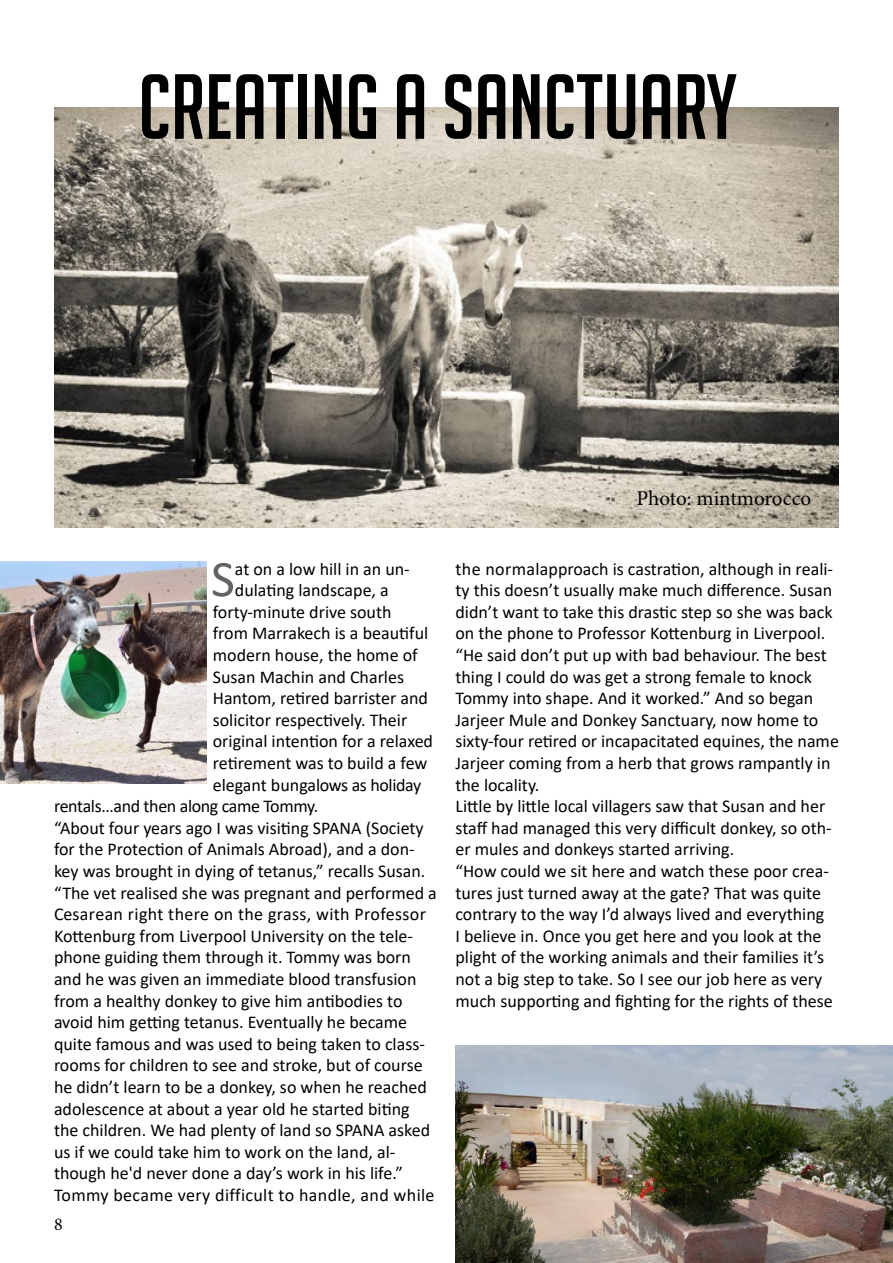
<style>
.page{position:relative;width:893px;height:1263px;background:#fff}
.page>*{position:absolute;margin:0;border:0;box-sizing:border-box;transform-origin:0 0}
.t1{font:90px "Big Noodle Titling";color:#000}
.t2{font:52.05px "Calibri";color:#636265}
.t3{font:21px "Minion Pro";letter-spacing:-.005em;color:#000}
.t4{font:18px/21.6px "Calibri";color:#000}
.t5{font:18px "Calibri";letter-spacing:.02em;color:#000}
.t6{font:18px "Calibri";letter-spacing:-.02em;color:#000}
.t7{font:18px "Minion Pro";color:#000}
</style>
<div class="page">
<img style="left:54px;top:108px;width:785px;height:420px">
<img style="left:0;top:561px;width:206px;height:222px">
<img style="left:455px;top:1045px;width:438px;height:218px">
<h1 class="t1" style="left:138px;top:58px;width:600px">CREATING A SANCTUARY</h1>
<p class="t3" style="left:637px;top:484px;width:176px">Photo: mintmorocco</p>
<h2 class="t2" style="left:211px;top:543px;width:25px">S</h2>
<p class="t4" style="left:235px;top:557px;width:176px">at on a low hill in an un-</p>
<p class="t4" style="left:235px;top:579px;width:155px">dulating landscape, a</p>
<p class="t4" style="left:213px;top:601px;width:180px">forty-minute drive south</p>
<p class="t4" style="left:213px;top:622px;width:217px">from Marrakech is a beautiful</p>
<p class="t4" style="left:213px;top:644px;width:206px">modern house, the home of</p>
<p class="t4" style="left:213px;top:665px;width:193px">Susan Machin and Charles</p>
<p class="t4" style="left:213px;top:687px;width:217px">Hantom, retired barrister and</p>
<p class="t4" style="left:213px;top:709px;width:196px">solicitor respectively. Their</p>
<p class="t4" style="left:213px;top:730px;width:222px">original intention for a relaxed</p>
<p class="t4" style="left:213px;top:752px;width:216px">retirement was to build a few</p>
<p class="t6" style="left:213px;top:772px;width:210px">elegant bungalows as holiday</p>
<p class="t6" style="left:54px;top:794px;width:266px">rentals…and then along came Tommy.</p>
<p class="t4" style="left:54px;top:817px;width:371px">“About four years ago I was visiting SPANA (Society</p>
<p class="t4" style="left:54px;top:838px;width:362px">for the Protection of Animals Abroad), and a don-</p>
<p class="t4" style="left:54px;top:860px;width:373px">key was brought in dying of tetanus,” recalls Susan.</p>
<p class="t4" style="left:54px;top:881px;width:384px">“The vet realised she was pregnant and performed a</p>
<p class="t5" style="left:54px;top:902px;width:374px">Cesarean right there on the grass, with Professor</p>
<p class="t4" style="left:54px;top:925px;width:360px">Kottenburg from Liverpool University on the tele-</p>
<p class="t4" style="left:54px;top:946px;width:358px">phone guiding them through it. Tommy was born</p>
<p class="t4" style="left:54px;top:968px;width:364px">and he was given an immediate blood transfusion</p>
<p class="t4" style="left:54px;top:989px;width:350px">from a healthy donkey to give him antibodies to</p>
<p class="t4" style="left:54px;top:1011px;width:355px">avoid him getting tetanus. Eventually he became</p>
<p class="t4" style="left:54px;top:1033px;width:372px">quite famous and was used to being taken to class-</p>
<p class="t4" style="left:54px;top:1054px;width:370px">rooms for children to see and stroke, but of course</p>
<p class="t4" style="left:54px;top:1076px;width:374px">he didn’t learn to be a donkey, so when he reached</p>
<p class="t4" style="left:54px;top:1097px;width:357px">adolescence at about a year old he started biting</p>
<p class="t4" style="left:54px;top:1119px;width:378px">the children. We had plenty of land so SPANA asked</p>
<p class="t4" style="left:54px;top:1141px;width:343px">us if we could take him to work on the land, al-</p>
<p class="t4" style="left:54px;top:1162px;width:351px">though he'd never done a day’s work in his life.”</p>
<p class="t5" style="left:54px;top:1182px;width:382px">Tommy became very difficult to handle, and while</p>
<p class="t7" style="left:54px;top:1212px;width:10px">8</p>
<p class="t4" style="left:455px;top:557px;width:385px">the normalapproach is castration, although in reali&shy;ty this doesn’t usually make much difference. Susan didn’t want to take this drastic step so she was back on the phone to Professor Kottenburg in Liverpool. “He said don’t put up with bad behaviour. The best thing I could do was get a strong female to knock Tommy into shape. And it worked.” And so began Jarjeer Mule and Donkey Sanctuary, now home to sixty-four retired or incapacitated equines, the name Jarjeer coming from a herb that grows rampantly in the locality.<br>Little by little local villagers saw that Susan and her staff had managed this very difficult donkey, so oth&shy;er mules and donkeys started arriving.<br>“How could we sit here and watch these poor crea&shy;tures just turned away at the gate? That was quite contrary to the way I’d always lived and everything<br>I believe in. Once you get here and you look at the plight of the working animals and their families it’s not a big step to take. So I see our job here as very much supporting and fighting for the rights of these</p>
</div>
